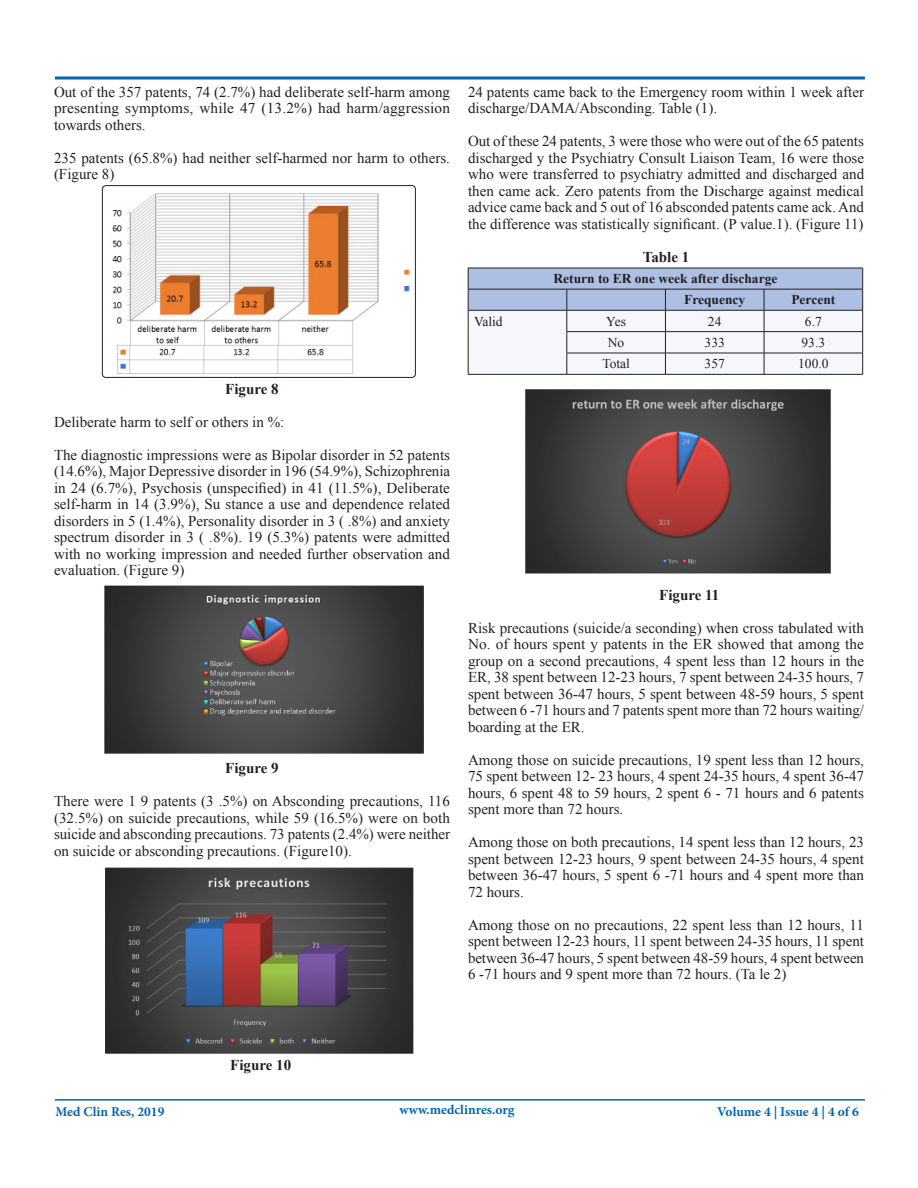
<style>
.page{position:relative;width:918px;height:1188px;background:#fff}
.page>*{position:absolute;margin:0;border:0;box-sizing:border-box;transform-origin:0 0}
.t1{font:15px/16.5px "Times New Roman";color:#231f20;text-align:justify}
.t2{font:700 15px "Times New Roman";color:#231f20}
.t3{font:700 13.5px "Minion Pro";color:#0166b3}
.t4{font:700 13.5px/21.1px "Times New Roman";color:#231f20}
.t5{font:13.5px "Times New Roman";color:#231f20}
</style>
<div class="page">
<svg style="left:54px;top:76px;width:811px;height:4px;background:#408cc5"></svg>
<hr style="left:55px;top:1099px;width:810px;height:2px;background:#0166b3">
<svg style="left:468px;top:268px;width:395px;height:106px"></svg>
<hr style="left:468px;top:374px;width:99px;height:1px;background:#231f20">
<hr style="left:567px;top:374px;width:98px;height:1px;background:#231f20">
<hr style="left:665px;top:374px;width:99px;height:1px;background:#231f20">
<hr style="left:764px;top:374px;width:99px;height:1px;background:#231f20">
<img style="left:102px;top:186px;width:308px;height:191px">
<div style="left:102px;top:185px;width:314px;height:193px;border:1px solid #231f20;border-radius:4px"></div>
<img style="left:104px;top:585px;width:320px;height:169px">
<img style="left:105px;top:867px;width:309px;height:187px">
<img style="left:525px;top:389px;width:306px;height:185px">
<p class="t1" style="left:54px;top:83px;width:398px">Out of the 357 patents, 74 (2.7%) had deliberate self-harm among presenting symptoms, while 47 (13.2%) had harm/aggression towards others.</p>
<p class="t1" style="left:54px;top:149px;width:398px">235 patents (65.8%) had neither self-harmed nor harm to others. (Figure 8)</p>
<p class="t2" style="left:225px;top:378px;width:55px">Figure 8</p>
<p class="t1" style="left:54px;top:413px;width:232px">Deliberate harm to self or others in %:</p>
<p class="t1" style="left:54px;top:446px;width:398px">The diagnostic impressions were as Bipolar disorder in 52 patents (14.6%), Major Depressive disorder in 196 (54.9%), Schizophrenia in 24 (6.7%), Psychosis (unspecified) in 41 (11.5%), Deliberate self-harm in 14 (3.9%), Su stance a use and dependence related disorders in 5 (1.4%), Personality disorder in 3 ( .8%) and anxiety spectrum disorder in 3 ( .8%). 19 (5.3%) patents were admitted with no working impression and needed further observation and evaluation. (Figure 9)</p>
<p class="t2" style="left:225px;top:758px;width:55px">Figure 9</p>
<p class="t1" style="left:54px;top:793px;width:398px">There were 1 9 patents (3 .5%) on Absconding precautions, 116 (32.5%) on suicide precautions, while 59 (16.5%) were on both suicide and absconding precautions. 73 patents (2.4%) were neither on suicide or absconding precautions. (Figure10).</p>
<p class="t1" style="left:468px;top:83px;width:398px">24 patents came back to the Emergency room within 1 week after discharge/DAMA/Absconding. Table (1).</p>
<p class="t1" style="left:468px;top:133px;width:398px">Out of these 24 patents, 3 were those who were out of the 65 patents discharged y the Psychiatry Consult Liaison Team, 16 were those who were transferred to psychiatry admitted and discharged and then came ack. Zero patents from the Discharge against medical advice came back and 5 out of 16 absconded patents came ack. And the difference was statistically significant. (P value.1). (Figure 11)</p>
<p class="t2" style="left:643px;top:246px;width:48px">Table 1</p>
<p class="t4" style="left:684px;top:268px;width:95px;text-indent:-131px">Return to ER one week after discharge<br>Frequency</p>
<p class="t4" style="left:791px;top:289px;width:45px">Percent</p>
<p class="t5" style="left:474px;top:312px;width:30px">Valid</p>
<p class="t5" style="left:606px;top:312px;width:21px">Yes</p>
<p class="t5" style="left:708px;top:312px;width:15px">24</p>
<p class="t5" style="left:805px;top:312px;width:18px">6.7</p>
<p class="t5" style="left:608px;top:333px;width:18px">No</p>
<p class="t5" style="left:705px;top:333px;width:22px">333</p>
<p class="t5" style="left:802px;top:333px;width:25px">93.3</p>
<p class="t5" style="left:602px;top:355px;width:29px">Total</p>
<p class="t5" style="left:705px;top:355px;width:22px">357</p>
<p class="t5" style="left:798px;top:355px;width:32px">100.0</p>
<p class="t2" style="left:659px;top:584px;width:62px">Figure 11</p>
<p class="t1" style="left:468px;top:619px;width:398px">Risk precautions (suicide/a seconding) when cross tabulated with No. of hours spent y patents in the ER showed that among the group on a second precautions, 4 spent less than 12 hours in the ER, 38 spent between 12-23 hours, 7 spent between 24-35 hours, 7 spent between 36-47 hours, 5 spent between 48-59 hours, 5 spent between 6 -71 hours and 7 patents spent more than 72 hours waiting/ boarding at the ER.</p>
<p class="t1" style="left:468px;top:751px;width:398px">Among those on suicide precautions, 19 spent less than 12 hours, 75 spent between 12- 23 hours, 4 spent 24-35 hours, 4 spent 36-47 hours, 6 spent 48 to 59 hours, 2 spent 6 - 71 hours and 6 patents spent more than 72 hours.</p>
<p class="t1" style="left:468px;top:834px;width:398px">Among those on both precautions, 14 spent less than 12 hours, 23 spent between 12-23 hours, 9 spent between 24-35 hours, 4 spent between 36-47 hours, 5 spent 6 -71 hours and 4 spent more than 72 hours.</p>
<p class="t1" style="left:468px;top:916px;width:398px">Among those on no precautions, 22 spent less than 12 hours, 11 spent between 12-23 hours, 11 spent between 24-35 hours, 11 spent between 36-47 hours, 5 spent between 48-59 hours, 4 spent between 6 -71 hours and 9 spent more than 72 hours. (Ta le 2)</p>
<p class="t2" style="left:230px;top:1055px;width:62px">Figure 10</p>
<p class="t3" style="left:55px;top:1102px;width:110px">Med Clin Res, 2019</p>
<p class="t3" style="left:399px;top:1100px;width:117px">www.medclinres.org</p>
<p class="t3" style="left:717px;top:1102px;width:143px">Volume 4 | Issue 4 | 4 of 6</p>
</div>
